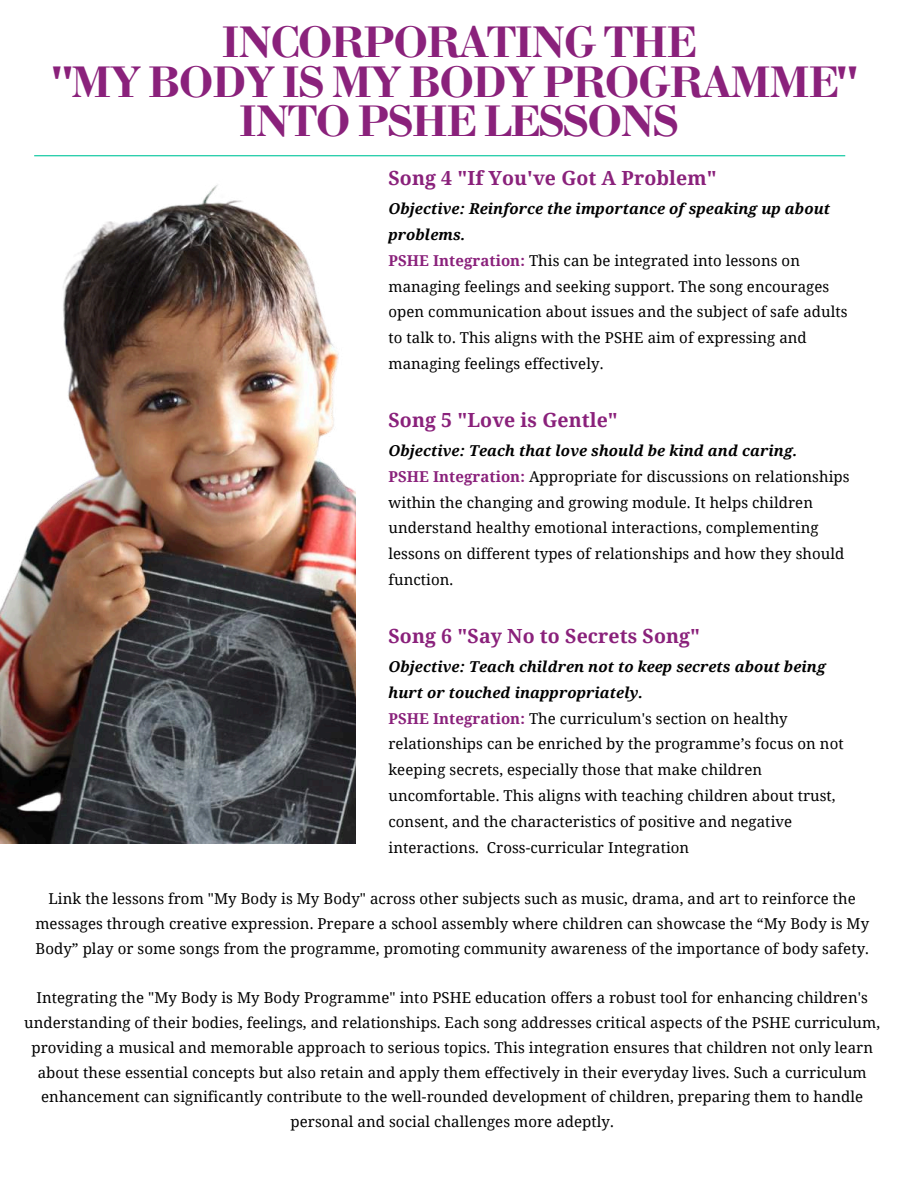
<style>
.page{position:relative;width:918px;height:1188px;background:#fff}
.page>*{position:absolute;margin:0;border:0;box-sizing:border-box;transform-origin:0 0}
.t1{font:700 46.5px/39.3px "Bodoni";letter-spacing:-.05em;color:#8a217b;text-align:center}
.t2{font:700 19.5px "Noto Serif";letter-spacing:.005em;color:#8a217b}
.t3{font:15px/25.8px "Noto Serif";letter-spacing:.005em;color:#000}
.s1{font-weight:700;font-style:italic}
.s2{font-weight:700;color:#8a217b}
</style>
<div class="page">
<hr style="left:34px;top:155px;width:811px;height:1px;background:#00c59c">
<img style="left:0;top:185px;width:356px;height:659px">
<h1 class="t1" style="left:51px;top:24px;width:808px">INCORPORATING THE<br>"MY BODY IS MY BODY PROGRAMME"<br>INTO PSHE LESSONS</h1>
<h2 class="t2" style="left:388px;top:164px;width:330px">Song 4 "If You've Got A Problem"</h2>
<p class="t3" style="left:388px;top:195px;width:461px"><span class="s1">Objective: Reinforce the importance of speaking up about problems.<br></span><span class="s2">PSHE Integration:</span> This can be integrated into lessons on managing feelings and seeking support. The song encourages open communication about issues and the subject of safe adults to talk to. This aligns with the PSHE aim of expressing and managing feelings effectively.</p>
<h2 class="t2" style="left:388px;top:406px;width:231px">Song 5 "Love is Gentle"</h2>
<p class="t3" style="left:388px;top:437px;width:463px"><span class="s1">Objective: Teach that love should be kind and caring.<br></span><span class="s2">PSHE Integration:</span> Appropriate for discussions on relationships within the changing and growing module. It helps children understand healthy emotional interactions, complementing lessons on different types of relationships and how they should function.</p>
<h2 class="t2" style="left:388px;top:622px;width:313px">Song 6 "Say No to Secrets Song"</h2>
<p class="t3" style="left:388px;top:653px;width:457px"><span class="s1">Objective: Teach children not to keep secrets about being hurt or touched inappropriately.<br></span><span class="s2">PSHE Integration:</span> The curriculum's section on healthy relationships can be enriched by the programme’s focus on not keeping secrets, especially those that make children uncomfortable. This aligns with teaching children about trust, consent, and the characteristics of positive and negative interactions. Cross-curricular Integration</p>
<p class="t3" style="left:35px;top:886px;width:835px;line-height:24.8px;text-align:center">Link the lessons from "My Body is My Body" across other subjects such as music, drama, and art to reinforce the messages through creative expression. Prepare a school assembly where children can showcase the “My Body is My<br>Body” play or some songs from the programme, promoting community awareness of the importance of body safety.</p>
<p class="t3" style="left:24px;top:985px;width:857px;line-height:24.8px;text-align:center">Integrating the "My Body is My Body Programme" into PSHE education offers a robust tool for enhancing children's understanding of their bodies, feelings, and relationships. Each song addresses critical aspects of the PSHE curriculum, providing a musical and memorable approach to serious topics. This integration ensures that children not only learn about these essential concepts but also retain and apply them effectively in their everyday lives. Such a curriculum enhancement can significantly contribute to the well-rounded development of children, preparing them to handle personal and social challenges more adeptly.</p>
</div>
